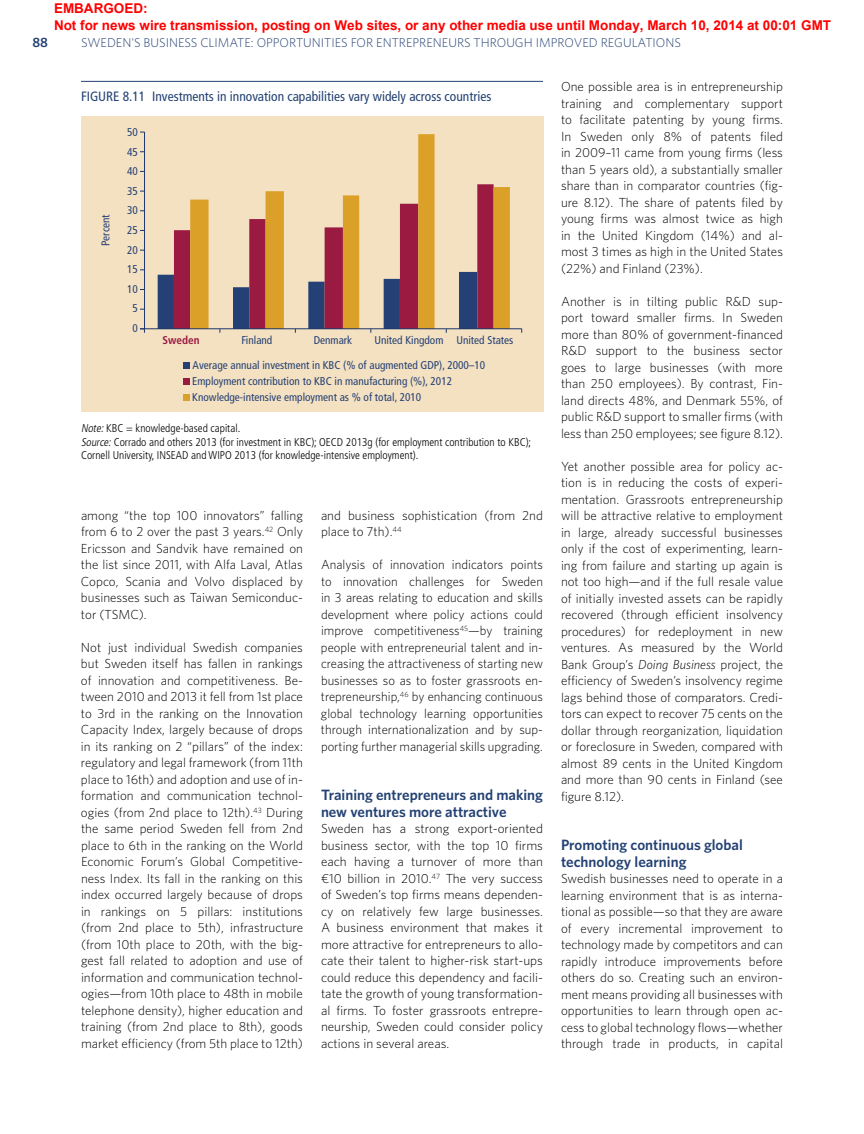
<style>
.page{position:relative;width:864px;height:1134px;background:#fff}
.page>*{position:absolute;margin:0;border:0;box-sizing:border-box;transform-origin:0 0}
.t1{font:600 15px/16.5px "Whitney";color:#234173}
.t2{font:700 13.5px/16.2px "Arial";color:#f00}
.t3{font:condensed 13.5px "Frutiger";color:#234173}
.t4{font:600 13.5px "Whitney";color:#234173}
.t5{font:300 13.2px/16.5px "Whitney";color:#000;text-align:justify}
.t6{font:300 12.75px "Whitney";color:#234173}
.t7{font:condensed 11.25px/24.8px "Frutiger";color:#244075}
.t8{font:300 condensed 11.25px/13.5px "Frutiger";color:#000}
.t9{font:700 condensed 11.25px "Frutiger";color:#9a1a42}
.s1{font-style:italic}
</style>
<div class="page">
<div style="left:81px;top:116px;width:462px;height:296px;background:#f4e1c1"></div>
<hr style="left:81px;top:81px;width:462px;height:1px;background:#234173">
<svg style="left:144px;top:131px;width:379px;height:199px"></svg>
<div style="left:184px;top:362px;width:6px;height:7px;background:#244075"></div>
<div style="left:184px;top:378px;width:6px;height:7px;background:#9a1a42"></div>
<div style="left:184px;top:394px;width:6px;height:7px;background:#daa028"></div>
<p class="t2" style="left:54px;top:1px;width:779px">EMBARGOED:<br>Not for news wire transmission, posting on Web sites, or any other media use until Monday, March 10, 2014 at 00:01 GMT</p>
<p class="t4" style="left:32px;top:33px;width:17px">88</p>
<p class="t6" style="left:81px;top:34px;width:601px">SWEDEN'S BUSINESS CLIMATE: OPPORTUNITIES FOR ENTREPRENEURS THROUGH IMPROVED REGULATIONS</p>
<p class="t3" style="left:81px;top:89px;width:412px">FIGURE 8.11 Investments in innovation capabilities vary widely across countries</p>
<p class="t7" style="left:127px;top:120px;width:12px">50</p>
<p class="t7" style="left:127px;top:140px;width:12px">45</p>
<p class="t7" style="left:127px;top:159px;width:12px">40</p>
<p class="t7" style="left:93px;top:246px;width:33px;rotate:-90deg">Percent</p>
<p class="t7" style="left:127px;top:179px;width:12px">35</p>
<p class="t7" style="left:127px;top:198px;width:12px">30</p>
<p class="t7" style="left:127px;top:218px;width:12px">25</p>
<p class="t7" style="left:127px;top:237px;width:12px">20</p>
<p class="t7" style="left:127px;top:257px;width:12px">15</p>
<p class="t7" style="left:133px;top:296px;width:7px">5</p>
<p class="t7" style="left:127px;top:277px;width:12px">10</p>
<p class="t7" style="left:133px;top:316px;width:7px">0</p>
<p class="t7" style="left:193px;top:328px;width:322px;text-indent:182px">United Kingdom United States<br>Average annual investment in KBC (% of augmented GDP), 2000–10</p>
<p class="t7" style="left:192px;top:373px;width:261px;line-height:15.9px">Employment contribution to KBC in manufacturing (%), 2012<br>Knowledge-intensive employment as % of total, 2010</p>
<p class="t8" style="left:81px;top:422px;width:452px"><span class="s1">Note:</span>KBC = knowledge-based capital.<br><span class="s1">Source:</span>Corrado and others 2013 (for investment in KBC); OECD 2013g (for employment contribution to KBC);<br>Cornell University, INSEAD and WIPO 2013 (for knowledge-intensive employment).</p>
<p class="t9" style="left:162px;top:334px;width:39px">Sweden</p>
<p class="t7" style="left:242px;top:328px;width:32px">Finland</p>
<p class="t7" style="left:314px;top:328px;width:40px">Denmark</p>
<p class="t5" style="left:81px;top:507px;width:224px">among “the top 100 innovators” falling from 6 to 2 over the past 3 years.<sup>42</sup> Only Ericsson and Sandvik have remained on the list since 2011, with Alfa Laval, Atlas Copco, Scania and Volvo displaced by businesses such as Taiwan Semiconduc&shy;tor (TSMC).</p>
<p class="t5" style="left:81px;top:639px;width:224px">Not just individual Swedish companies but Sweden itself has fallen in rankings of innovation and competitiveness. Be&shy;tween 2010 and 2013 it fell from 1st place to 3rd in the ranking on the Innovation Capacity Index, largely because of drops in its ranking on 2 “pillars” of the index: regulatory and legal framework (from 11th place to 16th) and adoption and use of in&shy;formation and communication technol&shy;ogies (from 2nd place to 12th).<sup>43</sup> During the same period Sweden fell from 2nd place to 6th in the ranking on the World Economic Forum’s Global Competitive&shy;ness Index. Its fall in the ranking on this index occurred largely because of drops in rankings on 5 pillars: institutions (from 2nd place to 5th), infrastructure (from 10th place to 20th, with the big&shy;gest fall related to adoption and use of information and communication technol&shy;ogies—from 10th place to 48th in mobile telephone density), higher education and training (from 2nd place to 8th), goods market efficiency (from 5th place to 12th)</p>
<p class="t5" style="left:321px;top:507px;width:223px">and business sophistication (from 2nd place to 7th).<sup>44</sup></p>
<p class="t5" style="left:321px;top:556px;width:224px">Analysis of innovation indicators points to innovation challenges for Sweden in 3 areas relating to education and skills development where policy actions could improve competitiveness<sup>45</sup>—by training people with entrepreneurial talent and in&shy;creasing the attractiveness of starting new businesses so as to foster grassroots en&shy;trepreneurship,<sup>46</sup> by enhancing continuous global technology learning opportunities through internationalization and by sup&shy;porting further managerial skills upgrading.</p>
<p class="t1" style="left:321px;top:787px;width:224px">Training entrepreneurs and making new ventures more attractive</p>
<p class="t5" style="left:321px;top:820px;width:224px">Sweden has a strong export-oriented business sector, with the top 10 firms each having a turnover of more than €10 billion in 2010.<sup>47</sup> The very success of Sweden’s top firms means dependen&shy;cy on relatively few large businesses.<br>A business environment that makes it more attractive for entrepreneurs to allo&shy;cate their talent to higher-risk start-ups could reduce this dependency and facili&shy;tate the growth of young transformation&shy;al firms. To foster grassroots entrepre&shy;neurship, Sweden could consider policy actions in several areas.</p>
<p class="t5" style="left:561px;top:78px;width:224px">One possible area is in entrepreneurship training and complementary support to facilitate patenting by young firms.<br>In Sweden only 8% of patents filed in 2009–11 came from young firms (less than 5 years old), a substantially smaller share than in comparator countries (fig&shy;ure 8.12). The share of patents filed by young firms was almost twice as high in the United Kingdom (14%) and al&shy;most 3 times as high in the United States (22%) and Finland (23%).</p>
<p class="t5" style="left:561px;top:293px;width:224px">Another is in tilting public R&amp;D sup&shy;port toward smaller firms. In Sweden more than 80% of government-financed R&amp;D support to the business sector goes to large businesses (with more than 250 employees). By contrast, Fin&shy;land directs 48%, and Denmark 55%, of public R&amp;D support to smaller firms (with less than 250 employees; see figure 8.12).</p>
<p class="t5" style="left:561px;top:458px;width:224px">Yet another possible area for policy ac&shy;tion is in reducing the costs of experi&shy;mentation. Grassroots entrepreneurship will be attractive relative to employment in large, already successful businesses only if the cost of experimenting, learn&shy;ing from failure and starting up again is not too high—and if the full resale value of initially invested assets can be rapidly recovered (through efficient insolvency procedures) for redeployment in new ventures. As measured by the World Bank Group’s <span class="s1">Doing Business</span> project, the efficiency of Sweden’s insolvency regime lags behind those of comparators. Credi&shy;tors can expect to recover 75 cents on the dollar through reorganization, liquidation or foreclosure in Sweden, compared with almost 89 cents in the United Kingdom and more than 90 cents in Finland (see figure 8.12).</p>
<p class="t1" style="left:561px;top:837px;width:183px">Promoting continuous global technology learning</p>
<p class="t5" style="left:561px;top:870px;width:224px">Swedish businesses need to operate in a learning environment that is as interna&shy;tional as possible—so that they are aware of every incremental improvement to technology made by competitors and can rapidly introduce improvements before others do so. Creating such an environ&shy;ment means providing all businesses with opportunities to learn through open ac&shy;cess to global technology flows—whether through trade in products, in capital</p>
</div>
